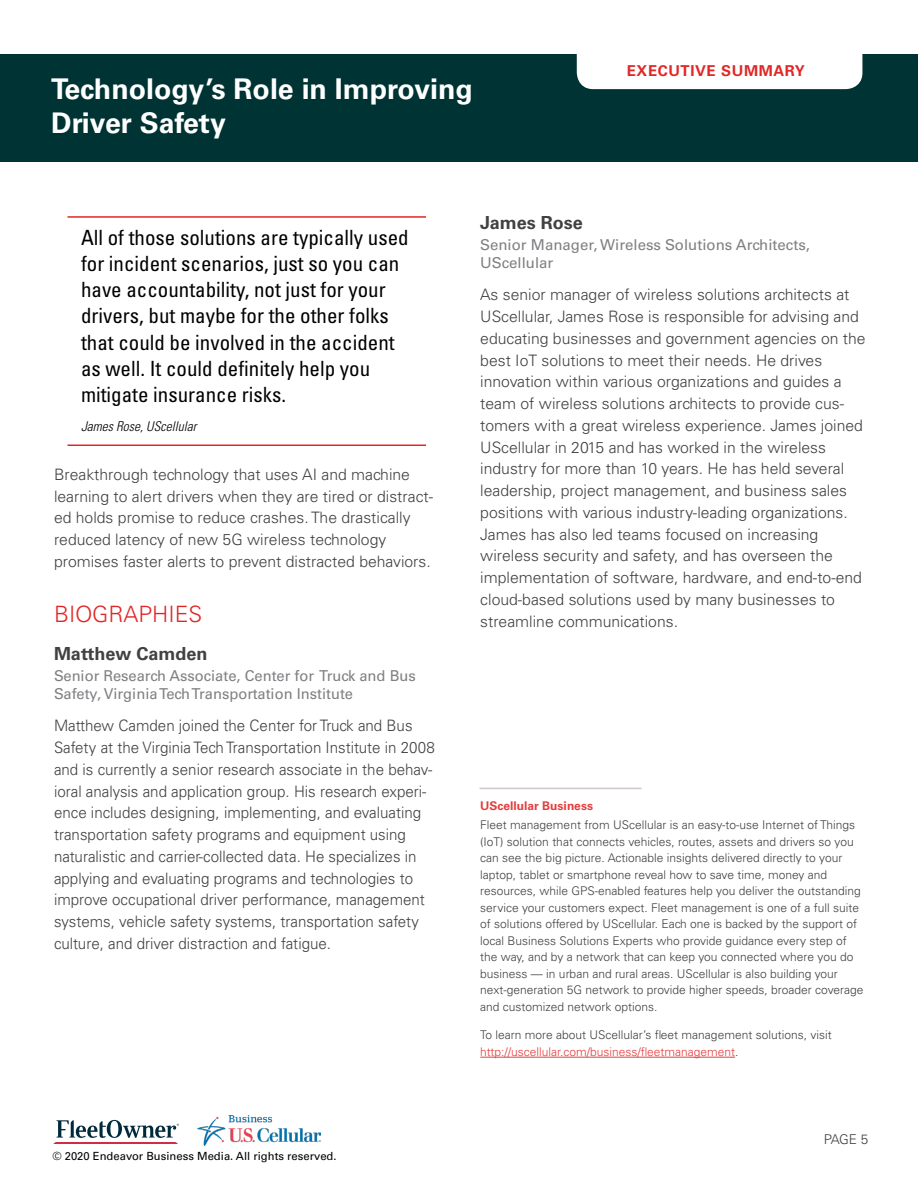
<style>
.page{position:relative;width:918px;height:1188px;background:#fff}
.page>*{position:absolute;margin:0;border:0;box-sizing:border-box;transform-origin:0 0}
.t1{font:700 28.5px/34.2px "Univers LT Std";color:#fff}
.Heading1{font:300 22.5px "Univers LT Std";color:#e12726}
.quote{font:condensed 21px/26.2px "Univers LT Std";color:#000}
.Bio_name{font:700 18px "Univers LT Std";color:#414042}
.Text{font:300 15.75px/21.8px "Univers LT Std";color:#414042}
.Text-2{font:300 15.75px/21.8px "Univers LT Std";color:#414042;scale:.96 1}
.Bio__title__company{font:15px/18px "Univers LT Std";color:#807f83}
.t2{font:700 15px "Univers LT Std";letter-spacing:.04em;color:#e12726}
.quote_attribute{font:italic 300 condensed 13.5px "Univers LT Std";color:#000}
.t3{font:300 13.5px "Univers LT Std";color:#414042}
.Text-3{font:300 12px/16.5px "Univers LT Std";color:#414042}
.Heading3{font:700 12px "Univers LT Std";color:#e43d3c}
.t4{font:11.25px "Univers LT Std";color:#000}
.s1{color:#e43d3c}
</style>
<div class="page">
<div style="left:0;top:54px;width:918px;height:108px;background:#033"></div>
<div style="left:577px;top:54px;width:285px;height:35px;background:#fff"></div>
<svg style="left:54px;top:1120px;width:125px;height:24px"></svg>
<hr style="left:68px;top:216px;width:358px;height:2px;background:#e12726">
<hr style="left:68px;top:445px;width:358px;height:1px;background:#e12726">
<hr style="left:480px;top:1057px;width:255px;height:1px;background:#e43d3c">
<hr style="left:480px;top:788px;width:162px;height:1px;background:#cec9c8">
<img style="left:198px;top:1115px;width:123px;height:31px">
<h1 class="t1" style="left:51px;top:72px;width:423px">Technology’s Role in Improving<br>Driver Safety</h1>
<p class="t2" style="left:627px;top:62px;width:180px">EXECUTIVE SUMMARY</p>
<p class="quote" style="left:81px;top:224px;width:329px">All of those solutions are typically used for incident scenarios, just so you can have accountability, not just for your drivers, but maybe for the other folks that could be involved in the accident as well. It could definitely help you mitigate insurance risks.</p>
<p class="quote_attribute" style="left:81px;top:418px;width:117px">James Rose, UScellular</p>
<p class="Text" style="left:54px;top:463px;width:381px">Breakthrough technology that uses AI and machine learning to alert drivers when they are tired or distract&shy;ed holds promise to reduce crashes. The drastically reduced latency of new 5G wireless technology promises faster alerts to prevent distracted behaviors.</p>
<p class="Heading1" style="left:54px;top:601px;width:150px">BIOGRAPHIES</p>
<p class="Bio_name" style="left:54px;top:643px;width:155px">Matthew Camden</p>
<p class="Bio__title__company" style="left:54px;top:667px;width:363px">Senior Research Associate, Center for Truck and Bus<br>Safety, Virginia Tech Transportation Institute</p>
<p class="Text-2" style="left:54px;top:715px;width:398px">Matthew Camden joined the Center for Truck and Bus Safety at the Virginia Tech Transportation Institute in 2008 and is currently a senior research associate in the behav&shy;ioral analysis and application group. His research experi&shy;ence includes designing, implementing, and evaluating transportation safety programs and equipment using naturalistic and carrier-collected data. He specializes in applying and evaluating programs and technologies to improve occupational driver performance, management systems, vehicle safety systems, transportation safety culture, and driver distraction and fatigue.</p>
<p class="t4" style="left:53px;top:1150px;width:285px">© 2020 Endeavor Business Media. All rights reserved.</p>
<p class="Bio_name" style="left:480px;top:212px;width:104px">James Rose</p>
<p class="Bio__title__company" style="left:480px;top:236px;width:331px">Senior Manager, Wireless Solutions Architects,<br>UScellular</p>
<p class="Text" style="left:480px;top:284px;width:387px">As senior manager of wireless solutions architects at UScellular, James Rose is responsible for advising and educating businesses and government agencies on the best IoT solutions to meet their needs. He drives innovation within various organizations and guides a team of wireless solutions architects to provide cus&shy;tomers with a great wireless experience. James joined UScellular in 2015 and has worked in the wireless industry for more than 10 years. He has held several leadership, project management, and business sales positions with various industry-leading organizations.<br>James has also led teams focused on increasing wireless security and safety, and has overseen the implementation of software, hardware, and end-to-end cloud-based solutions used by many businesses to streamline communications.</p>
<p class="Heading3" style="left:480px;top:799px;width:114px">UScellular Business</p>
<p class="Text-3" style="left:480px;top:817px;width:385px">Fleet management from UScellular is an easy-to-use Internet of Things (IoT) solution that connects vehicles, routes, assets and drivers so you can see the big picture. Actionable insights delivered directly to your laptop, tablet or smartphone reveal how to save time, money and resources, while GPS-enabled features help you deliver the outstanding service your customers expect. Fleet management is one of a full suite of solutions offered by UScellular. Each one is backed by the support of local Business Solutions Experts who provide guidance every step of the way, and by a network that can keep you connected where you do business — in urban and rural areas. UScellular is also building your next-generation 5G network to provide higher speeds, broader coverage and customized network options.</p>
<p class="Text-3" style="left:480px;top:1027px;width:353px">To learn more about UScellular’s fleet management solutions, visit <span class="s1">http://uscellular.com/business/fleetmanagement</span>.</p>
<p class="t3" style="left:824px;top:1132px;width:46px">PAGE 5</p>
</div>
